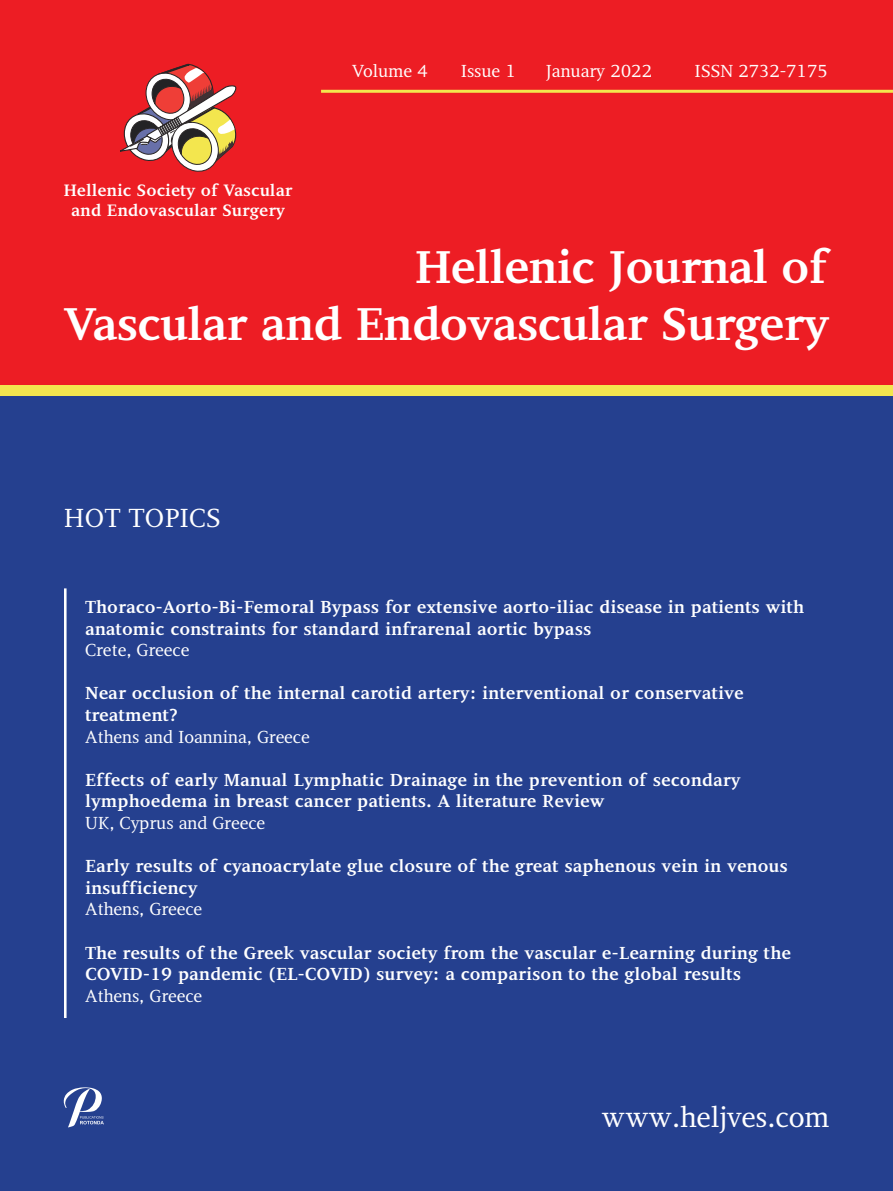
<style>
.page{position:relative;width:893px;height:1191px;background:#ed1d24}
.page>*{position:absolute;margin:0;border:0;box-sizing:border-box;transform-origin:0 0}
.t1{font:700 47.4px/56.8px "PF Diplomat";letter-spacing:-.025em;color:#fff;text-align:right}
.t2{font:29.55px "PF Diplomat";color:#fff}
.t3{font:27px "PF Diplomat";color:#fff}
.t4{font:700 18px/21.6px "PF Diplomat";color:#fff}
.t5{font:18px "PF Diplomat";color:#fff}
.t6{font:700 17.1px/20.4px "PF Diplomat";color:#fff;text-align:center}
</style>
<div class="page">
<div style="left:0;top:396px;width:893px;height:795px;background:#25408f"></div>
<hr style="left:321px;top:90px;width:572px;height:3px;background:#f3e64e">
<svg style="left:120px;top:63px;width:117px;height:109px"></svg>
<svg style="left:64px;top:1087px;width:40px;height:40px"></svg>
<hr style="left:64px;top:588px;width:3px;height:430px;background:#fff">
<p class="t6" style="left:64px;top:180px;width:230px">Hellenic Society of Vascular and Endovascular Surgery</p>
<p class="t5" style="left:352px;top:62px;width:77px">Volume 4</p>
<p class="t5" style="left:461px;top:62px;width:57px">Issue 1</p>
<p class="t5" style="left:546px;top:62px;width:108px">January 2022</p>
<p class="t5" style="left:694px;top:62px;width:135px">ISSN 2732-7175</p>
<h1 class="t1" style="left:65px;top:240px;width:766px">Hellenic Journal of<br>Vascular and Endovascular Surgery</h1>
<h3 class="t3" style="left:64px;top:504px;width:158px">HOT TOPICS</h3>
<p class="t4" style="left:85px;top:596px;width:721px">Thoraco-Aorto-Bi-Femoral Bypass for extensive aorto-iliac disease in patients with anatomic constraints for standard infrarenal aortic bypass</p>
<p class="t5" style="left:85px;top:641px;width:106px">Crete, Greece</p>
<p class="t4" style="left:85px;top:683px;width:660px">Near occlusion of the internal carotid artery: interventional or conservative treatment?</p>
<p class="t5" style="left:85px;top:727px;width:226px">Athens and Ioannina, Greece</p>
<p class="t4" style="left:85px;top:769px;width:657px">Effects of early Manual Lymphatic Drainage in the prevention of secondary lymphoedema in breast cancer patients. A literature Review</p>
<p class="t5" style="left:85px;top:813px;width:182px">UK, Cyprus and Greece</p>
<p class="t4" style="left:85px;top:855px;width:704px">Early results of cyanoacrylate glue closure of the great saphenous vein in venous insufficiency</p>
<p class="t5" style="left:85px;top:900px;width:119px">Athens, Greece</p>
<p class="t4" style="left:85px;top:942px;width:707px">The results of the Greek vascular society from the vascular e-Learning during the<br>COVID-19 pandemic (EL-COVID) survey: a comparison to the global results</p>
<p class="t5" style="left:85px;top:986px;width:119px">Athens, Greece</p>
<h2 class="t2" style="left:602px;top:1102px;width:229px">www.heljves.com</h2>
</div>
